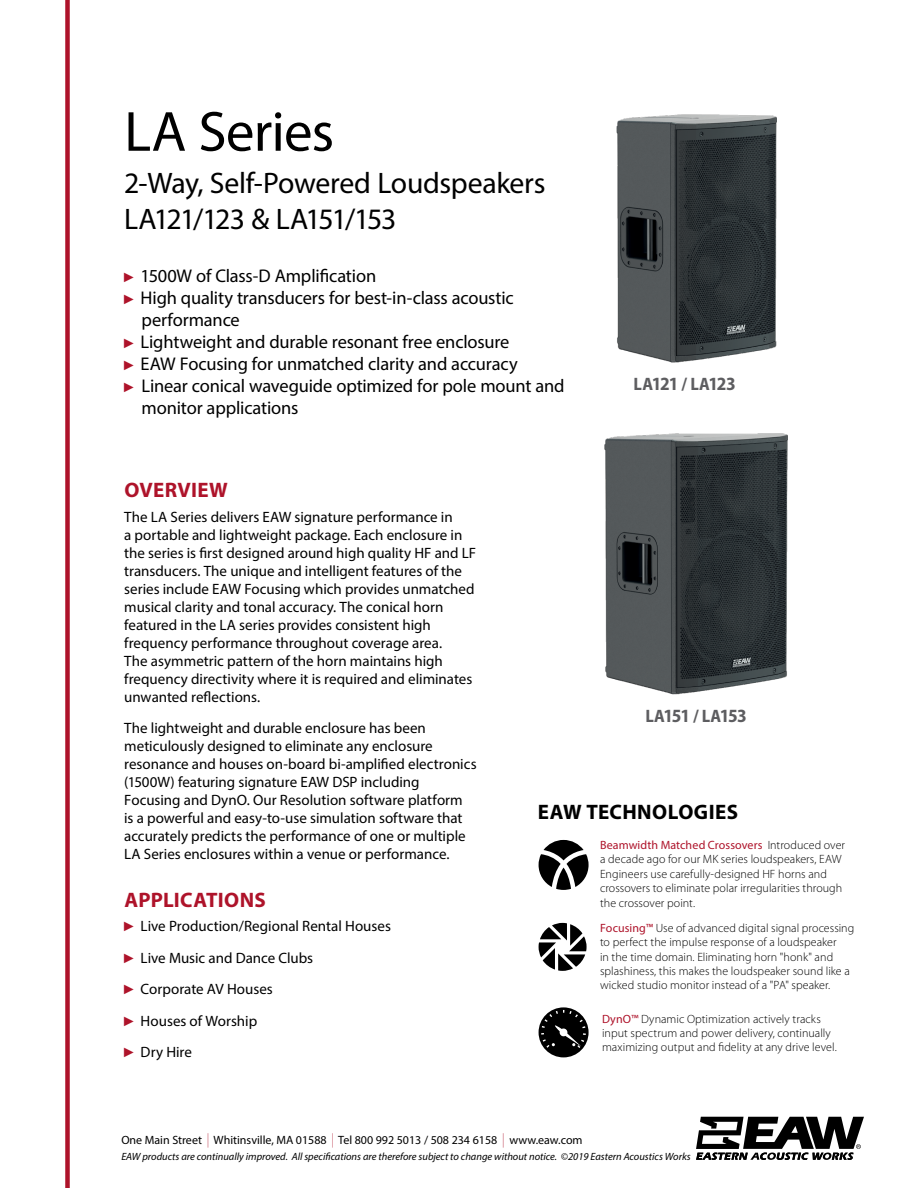
<style>
.page{position:relative;width:918px;height:1188px;background:#fff}
.page>*{position:absolute;margin:0;border:0;box-sizing:border-box;transform-origin:0 0}
.Cover_Title{font:57px "Myriad Pro";letter-spacing:-.015em;color:#000}
.Cover_Heading_1{font:29.7px/35.7px "Myriad Pro";letter-spacing:-.015em;color:#000}
.Cover_Heading_2{font:700 21px "Myriad Pro";letter-spacing:.015em;color:#ae132a}
.Section_Name{font:700 21px "Myriad Pro";letter-spacing:.02em;color:#000}
.Section_Header_3{font:700 semi-condensed 18.75px "Myriad Pro";letter-spacing:-.06em;color:#5d5d60}
.Cover_Bullets{font:18.45px/22px "Myriad Pro";letter-spacing:-.01em;color:#000}
.t1{font:15px/18px "Myriad Pro";color:#000}
.Technologies{font:300 12px/14.4px "Myriad Pro";letter-spacing:.005em;color:#000}
.t2{font:12px "Myriad Pro";color:#000}
.t3{font:italic 10.5px "Myriad Pro";color:#000}
.s1{font-family:"Arial Narrow";font-size:13.5px;color:#ae132a}
.s2{font-size:18px}
.s3{font-weight:400;color:#ae132a}
.s4{font-weight:300;font-size:14.4px;color:#ae132a}
</style>
<div class="page">
<div style="left:65px;top:0;width:5px;height:1188px;background:#ae132a"></div>
<svg style="left:696px;top:1117px;width:168px;height:43px"></svg>
<svg style="left:539px;top:923px;width:48px;height:48px"></svg>
<svg style="left:539px;top:1007px;width:50px;height:50px"></svg>
<svg style="left:539px;top:840px;width:50px;height:50px"></svg>
<img style="left:604px;top:434px;width:184px;height:261px">
<img style="left:616px;top:114px;width:160px;height:249px">
<p class="Cover_Title" style="left:124px;top:96px;width:211px">LA Series</p>
<p class="Cover_Heading_1" style="left:124px;top:165px;width:423px">2-Way, Self-Powered Loudspeakers<br>LA121/123 &amp; LA151/153</p>
<p class="Cover_Bullets" style="left:124px;top:264px;width:254px"><span class="s1">►</span> 1500W of Class-D Amplification</p>
<p class="Cover_Bullets" style="left:142px;top:286px;width:374px;text-indent:-17px"><span class="s1">►</span> High quality transducers for best-in-class acoustic performance</p>
<p class="Cover_Bullets" style="left:124px;top:330px;width:387px"><span class="s1">►</span> Lightweight and durable resonant free enclosure</p>
<p class="Cover_Bullets" style="left:124px;top:353px;width:395px"><span class="s1">►</span> EAW Focusing for unmatched clarity and accuracy</p>
<p class="Cover_Bullets" style="left:142px;top:375px;width:425px;text-indent:-17px"><span class="s1">►</span> Linear conical waveguide optimized for pole mount and monitor applications</p>
<p class="Section_Header_3" style="left:634px;top:372px;width:104px"><span class="s2">LA</span>121 <span class="s2">/ LA</span>123</p>
<p class="Cover_Heading_2" style="left:124px;top:476px;width:105px">OVERVIEW</p>
<p class="t1" style="left:124px;top:508px;width:354px">The LA Series delivers EAW signature performance in<br>a portable and lightweight package. Each enclosure in the series is first designed around high quality HF and LF transducers. The unique and intelligent features of the series include EAW Focusing which provides unmatched musical clarity and tonal accuracy. The conical horn featured in the LA series provides consistent high frequency performance throughout coverage area.<br>The asymmetric pattern of the horn maintains high frequency directivity where it is required and eliminates unwanted reflections.</p>
<p class="t1" style="left:124px;top:719px;width:354px">The lightweight and durable enclosure has been meticulously designed to eliminate any enclosure resonance and houses on-board bi-amplified electronics (1500W) featuring signature EAW DSP including Focusing and DynO. Our Resolution software platform<br>is a powerful and easy-to-use simulation software that accurately predicts the performance of one or multiple LA Series enclosures within a venue or performance.</p>
<p class="Cover_Heading_2" style="left:124px;top:886px;width:143px">APPLICATIONS</p>
<p class="t1" style="left:124px;top:917px;width:268px"><span class="s1">►</span> Live Production/Regional Rental Houses</p>
<p class="t1" style="left:124px;top:949px;width:191px"><span class="s1">►</span> Live Music and Dance Clubs</p>
<p class="t1" style="left:124px;top:980px;width:150px"><span class="s1">►</span> Corporate AV Houses</p>
<p class="t1" style="left:124px;top:1012px;width:135px"><span class="s1">►</span> Houses of Worship</p>
<p class="t1" style="left:124px;top:1043px;width:69px"><span class="s1">►</span> Dry Hire</p>
<p class="Section_Header_3" style="left:645px;top:704px;width:103px"><span class="s2">LA</span>151 <span class="s2">/ LA</span>153</p>
<p class="Section_Name" style="left:538px;top:798px;width:202px">EAW TECHNOLOGIES</p>
<p class="Technologies" style="left:600px;top:838px;width:247px"><span class="s3">Beamwidth Matched Crossovers</span> Introduced over a decade ago for our MK series loudspeakers, EAW Engineers use carefully-designed HF horns and crossovers to eliminate polar irregularities through the crossover point.</p>
<p class="Technologies" style="left:600px;top:921px;width:256px"><span class="s3">Focusing™</span> Use of advanced digital signal processing to perfect the impulse response of a loudspeaker<br>in the time domain. Eliminating horn "honk" and splashiness, this makes the loudspeaker sound like a wicked studio monitor instead of a "PA" speaker.</p>
<p class="Technologies" style="left:602px;top:1011px;width:236px"><span class="s3">DynO™</span> Dynamic Optimization actively tracks input spectrum and power delivery, continually maximizing output and fidelity at any drive level.</p>
<p class="t2" style="left:121px;top:1133px;width:463px">One Main Street <span class="s4">|</span> Whitinsville, MA 01588 <span class="s4">|</span> Tel 800 992 5013 / 508 234 6158 <span class="s4">|</span> www.eaw.com</p>
<p class="t3" style="left:121px;top:1150px;width:571px">EAW products are continually improved. All specifications are therefore subject to change without notice. ©2019 Eastern Acoustics Works</p>
</div>
